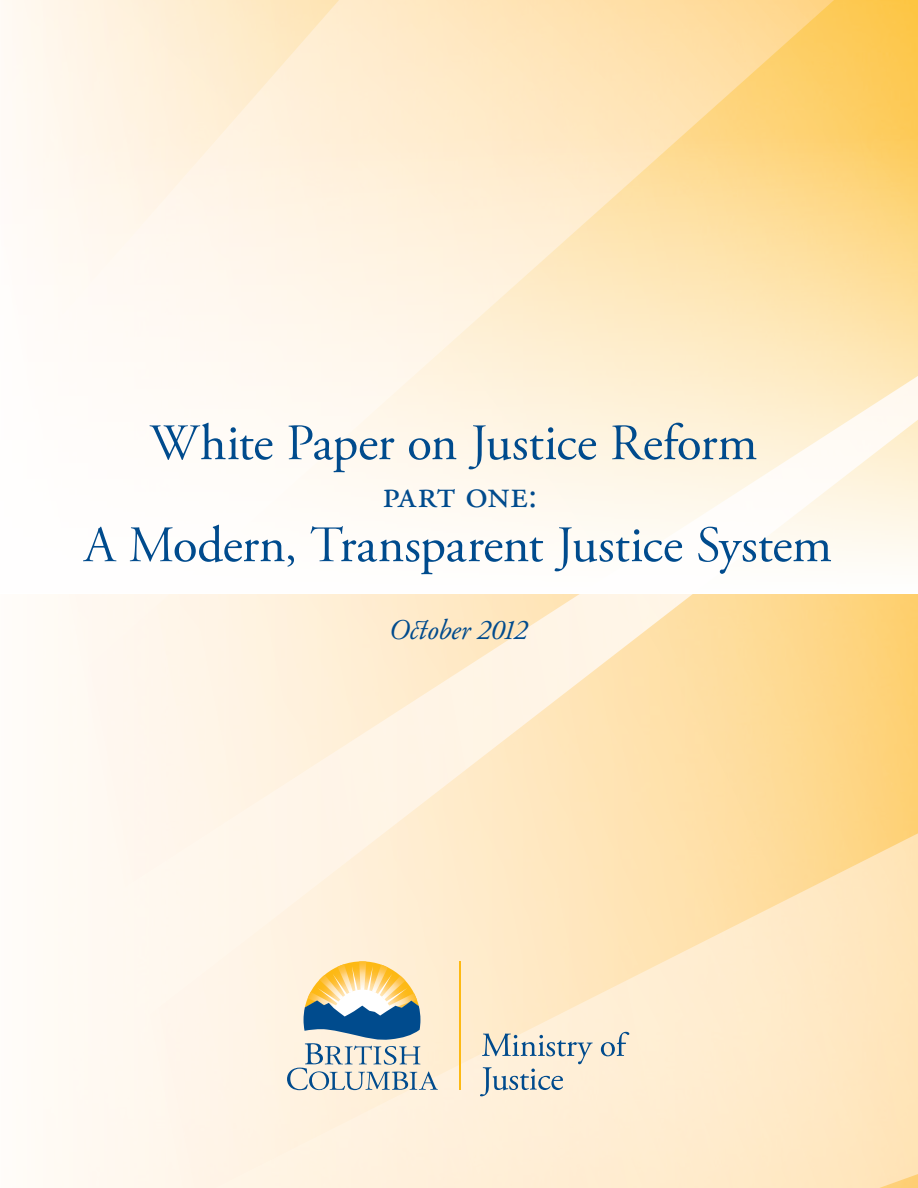
<style>
.page{position:relative;width:918px;height:1188px;background:#fff}
.page>*{position:absolute;margin:0;border:0;box-sizing:border-box;transform-origin:0 0}
.t1{font:51px "Adobe Garamond Pro";letter-spacing:-.015em;color:#004b8d}
.t2{font:39.75px "Adobe Garamond Pro";color:#004b8d}
.t3{font:italic 28.5px "Adobe Garamond Pro";letter-spacing:-.015em;color:#004b8d}
</style>
<div class="page">
<div style="left:0;top:0;width:918px;height:1188px;background:#fff;opacity:.5"></div>
<svg style="left:0;top:135px;width:918px;height:459px"></svg>
<svg style="left:601px;top:1032px;width:28px;height:24px"></svg>
<svg style="left:480px;top:1034px;width:113px;height:62px;background:#d8d6cc"></svg>
<hr style="left:459px;top:961px;width:2px;height:129px;background:#fdb913">
<svg style="left:287px;top:961px;width:151px;height:129px;background:#c4c5b7"></svg>
<p class="t1" style="left:150px;top:412px;width:609px">White Paper on Justice Reform</p>
<p class="t2" style="left:382px;top:471px;width:157px">part one:</p>
<p class="t1" style="left:84px;top:514px;width:749px">A Modern, Transparent Justice System</p>
<p class="t3" style="left:389px;top:613px;width:140px">October 2012</p>
</div>
